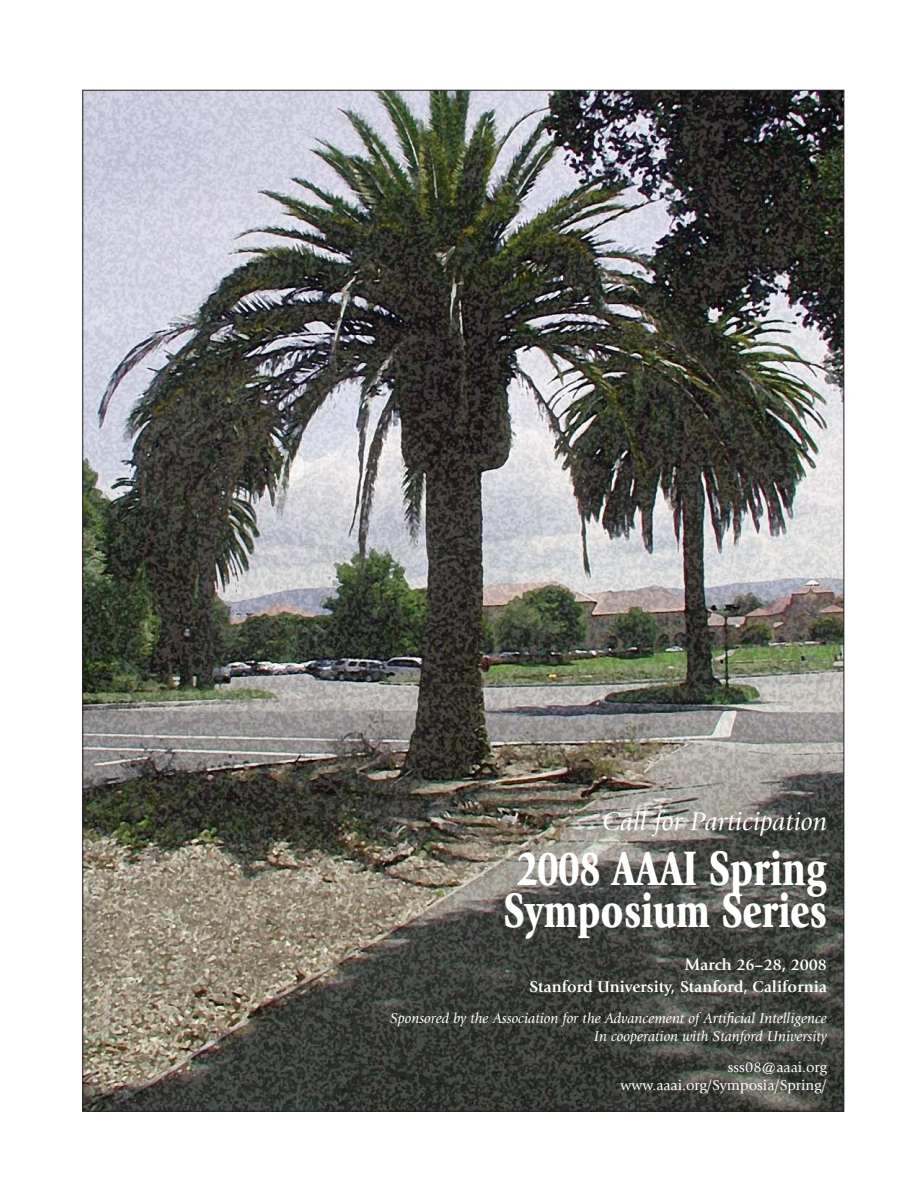
<style>
.page{position:relative;width:918px;height:1188px;background:#fff}
.page>*{position:absolute;margin:0;border:0;box-sizing:border-box;transform-origin:0 0}
.t1{font:900 50.55px/41.5px "Giovanni";color:#fff;scale:.75 1}
.t2{font:italic 26.7px "Giovanni";color:#fff}
.t3{font:700 16.35px/22.2px "Giovanni";color:#fff;text-align:right}
.t4{font:italic 14.85px/17.9px "Giovanni";color:#fff;text-align:right}
.t5{font:14.85px/17.9px "Giovanni";color:#fff;text-align:right}
.s1{font-size:17.85px}
</style>
<div class="page">
<img style="left:84px;top:92px;width:758px;height:1018px">
<h2 class="t2" style="left:602px;top:811px;width:226px">Call for Participation</h2>
<h1 class="t1" style="left:503px;top:852px;width:433px">2008 AAAI Spring<br>Symposium Series</h1>
<p class="t3" style="left:529px;top:955px;width:299px"><span class="s1">M</span>arch 26–28, 2008<br>Stanford University, Stanford, California</p>
<p class="t4" style="left:390px;top:1011px;width:438px">Sponsored by the Association for the Advancement of Artificial Intelligence<br>In cooperation with Stanford University</p>
<p class="t5" style="left:621px;top:1060px;width:208px">sss08@aaai.org www.aaai.org/Symposia/Spring/</p>
</div>
